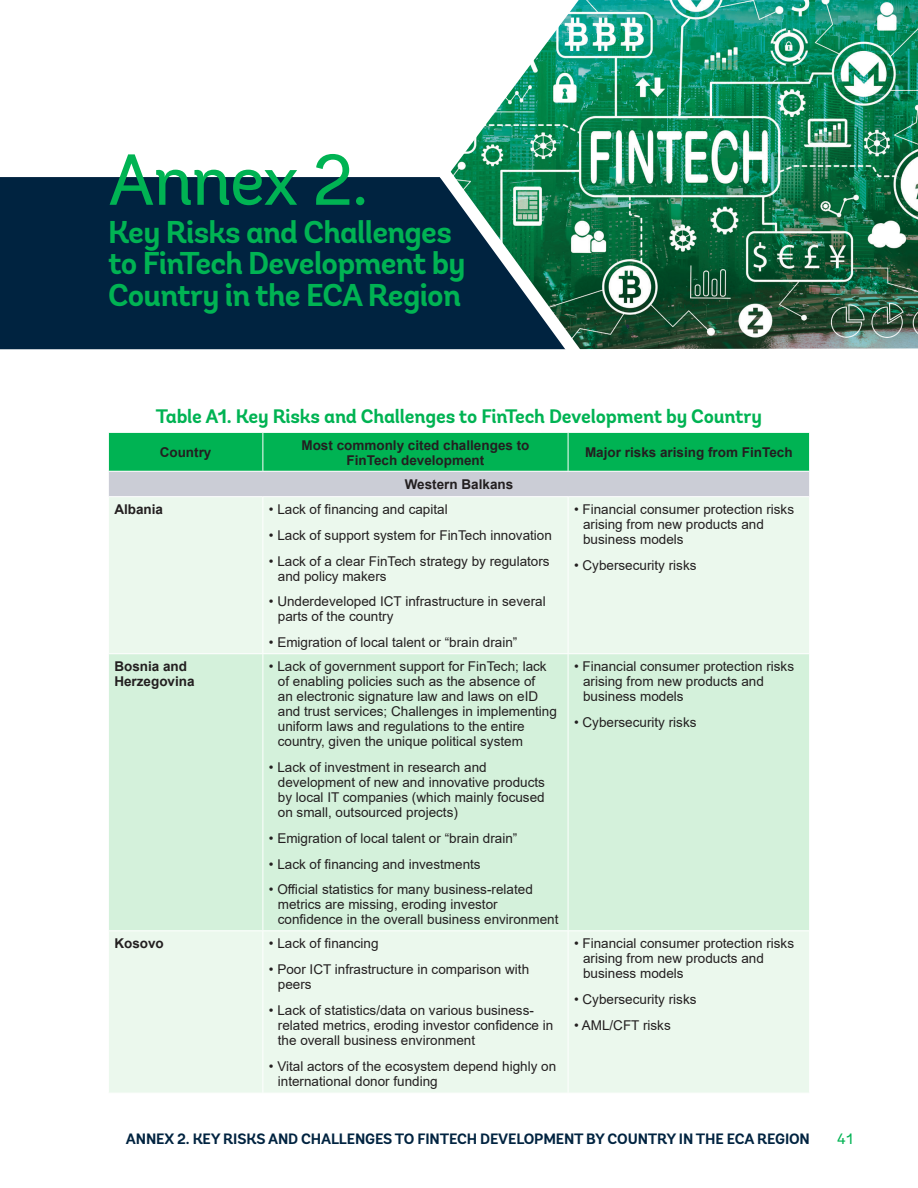
<style>
.page{position:relative;width:918px;height:1188px;background:#fff}
.page>*{position:absolute;margin:0;border:0;box-sizing:border-box;transform-origin:0 0}
.t1{font:72px "Andes";letter-spacing:-.025em;color:#00b353}
.t2{font:700 31.5px/31.5px "Andes";letter-spacing:-.025em;color:#00b353}
.Subhead_2{font:700 19.5px "Andes";letter-spacing:-.01em;color:#00b353}
._6_-_FolioRight_Gree{font:700 15px "Andes";letter-spacing:-.01em;color:#002340}
.t3{font:15px "Andes";color:#00b353}
.Subhead_2-2{font:13.5px/15px "Arial";color:#231f20}
.Subhead_2-3{font:700 13.5px/15px "Arial";color:#231f20;text-align:center}
</style>
<div class="page">
<img style="left:612px;top:0;width:306px;height:349px">
<svg style="left:460px;top:0;width:152px;height:159px"></svg>
<svg style="left:0;top:159px;width:628px;height:191px;background:#1f4856"></svg>
<div style="left:109px;top:497px;width:700px;height:596px;background:#ebf8ed"></div>
<div style="left:109px;top:654px;width:700px;height:276px;background:#d4f1db"></div>
<svg style="left:108px;top:432px;width:702px;height:64px;background:#55bf8a"></svg>
<hr style="left:262px;top:497px;width:1px;height:156px;background:#fff">
<hr style="left:568px;top:497px;width:1px;height:156px;background:#fff">
<hr style="left:108px;top:653px;width:155px;height:1px;background:#fff">
<hr style="left:263px;top:653px;width:305px;height:1px;background:#fff">
<hr style="left:262px;top:654px;width:1px;height:276px;background:#fff">
<hr style="left:568px;top:653px;width:242px;height:1px;background:#fff">
<hr style="left:568px;top:654px;width:1px;height:276px;background:#fff">
<hr style="left:108px;top:930px;width:155px;height:1px;background:#fff">
<hr style="left:263px;top:930px;width:305px;height:1px;background:#fff">
<hr style="left:262px;top:931px;width:1px;height:162px;background:#fff">
<hr style="left:568px;top:930px;width:242px;height:1px;background:#fff">
<hr style="left:568px;top:931px;width:1px;height:162px;background:#fff">
<p class="t1" style="left:108px;top:136px;width:262px">Annex 2.</p>
<p class="t2" style="left:108px;top:217px;width:359px">Key Risks and Challenges to FinTech Development by<br>Country in the ECA Region</p>
<p class="Subhead_2" style="left:156px;top:405px;width:608px">Table A1. Key Risks and Challenges to FinTech Development by Country</p>
<p class="Subhead_2-3" style="left:160px;top:445px;width:53px">Country</p>
<p class="Subhead_2-3" style="left:301px;top:438px;width:230px">Most commonly cited challenges to<br>FinTech development</p>
<p class="Subhead_2-3" style="left:585px;top:445px;width:209px">Major risks arising from FinTech</p>
<p class="Subhead_2-3" style="left:405px;top:477px;width:110px">Western Balkans</p>
<p class="Subhead_2-3" style="left:114px;top:502px;width:50px">Albania</p>
<p class="Subhead_2-2" style="left:269px;top:502px;width:180px">• Lack of financing and capital</p>
<p class="Subhead_2-2" style="left:269px;top:528px;width:285px">• Lack of support system for FinTech innovation</p>
<p class="Subhead_2-2" style="left:278px;top:553px;width:273px;text-indent:-9px">• Lack of a clear FinTech strategy by regulators and policy makers</p>
<p class="Subhead_2-2" style="left:278px;top:594px;width:269px;text-indent:-9px">• Underdeveloped ICT infrastructure in several parts of the country</p>
<p class="Subhead_2-2" style="left:269px;top:635px;width:250px">• Emigration of local talent or “brain drain”</p>
<p class="Subhead_2-2" style="left:583px;top:502px;width:213px;text-indent:-9px">• Financial consumer protection risks arising from new products and business models</p>
<p class="Subhead_2-2" style="left:574px;top:558px;width:124px">• Cybersecurity risks</p>
<p class="Subhead_2-3" style="left:114px;top:659px;width:82px;text-align:left">Bosnia and<br>Herzegovina</p>
<p class="Subhead_2-2" style="left:278px;top:659px;width:281px;text-indent:-9px">• Lack of government support for FinTech; lack of enabling policies such as the absence of<br>an electronic signature law and laws on eID and trust services; Challenges in implementing uniform laws and regulations to the entire country, given the unique political system</p>
<p class="Subhead_2-2" style="left:278px;top:760px;width:269px;text-indent:-9px">• Lack of investment in research and development of new and innovative products by local IT companies (which mainly focused on small, outsourced projects)</p>
<p class="Subhead_2-2" style="left:269px;top:830px;width:250px">• Emigration of local talent or “brain drain”</p>
<p class="Subhead_2-2" style="left:269px;top:856px;width:213px">• Lack of financing and investments</p>
<p class="Subhead_2-2" style="left:278px;top:882px;width:282px;text-indent:-9px">• Official statistics for many business-related metrics are missing, eroding investor confidence in the overall business environment</p>
<p class="Subhead_2-3" style="left:114px;top:936px;width:51px">Kosovo</p>
<p class="Subhead_2-2" style="left:269px;top:936px;width:111px">• Lack of financing</p>
<p class="Subhead_2-2" style="left:278px;top:962px;width:253px;text-indent:-9px">• Poor ICT infrastructure in comparison with peers</p>
<p class="Subhead_2-2" style="left:278px;top:1002px;width:277px;text-indent:-9px">• Lack of statistics/data on various business&shy;related metrics, eroding investor confidence in the overall business environment</p>
<p class="Subhead_2-2" style="left:278px;top:1058px;width:280px;text-indent:-9px">• Vital actors of the ecosystem depend highly on international donor funding</p>
<p class="Subhead_2-2" style="left:583px;top:659px;width:213px;text-indent:-9px">• Financial consumer protection risks arising from new products and business models</p>
<p class="Subhead_2-2" style="left:574px;top:715px;width:124px">• Cybersecurity risks</p>
<p class="Subhead_2-2" style="left:583px;top:936px;width:213px;text-indent:-9px">• Financial consumer protection risks arising from new products and business models</p>
<p class="Subhead_2-2" style="left:574px;top:992px;width:124px">• Cybersecurity risks</p>
<p class="Subhead_2-2" style="left:574px;top:1017px;width:98px">• AML/CFT risks</p>
<p class="_6_-_FolioRight_Gree" style="left:126px;top:1129px;width:686px">ANNEX 2. KEY RISKS AND CHALLENGES TO FINTECH DEVELOPMENT BY COUNTRY IN THE ECA REGION</p>
<p class="t3" style="left:837px;top:1129px;width:17px">41</p>
</div>
